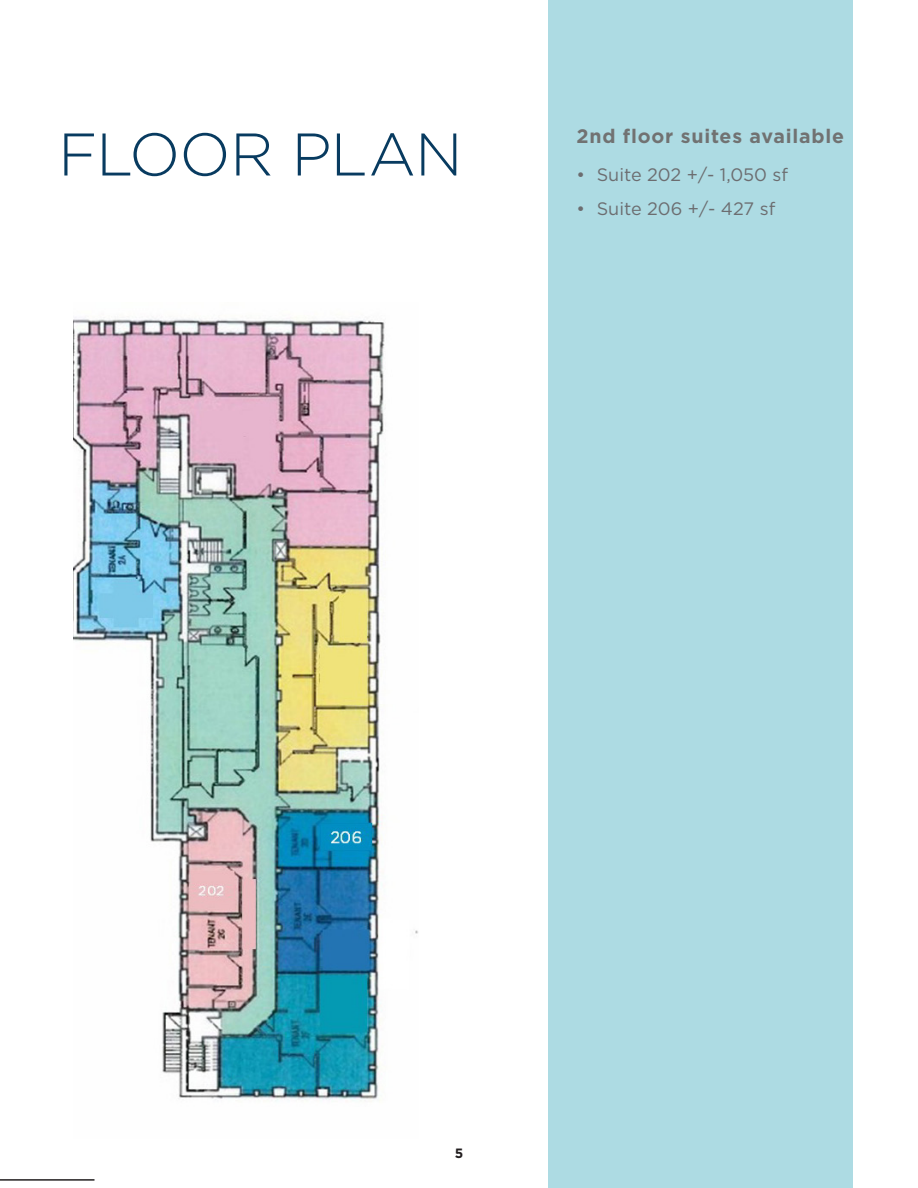
<style>
.page{position:relative;width:918px;height:1188px;background:#fff}
.page>*{position:absolute;margin:0;border:0;box-sizing:border-box;transform-origin:0 0}
.Page_Headline{font:300 60px "Gotham";letter-spacing:-.01em;color:#083b60}
.t1{font:700 19.5px "Gotham";letter-spacing:.04em;color:#717272}
.t2{font:18px "Gotham";color:#6c6d70}
.t3{font:700 13.5px "Gotham";color:#231f20}
</style>
<div class="page">
<hr style="left:0;top:1179px;width:94px;height:2px;background:#231f20">
<img style="left:73px;top:317px;width:345px;height:784px">
<div style="left:548px;top:0;width:305px;height:1188px;background:#addbe3"></div>
<p class="Page_Headline" style="left:58px;top:116px;width:406px">FLOOR PLAN</p>
<p class="t1" style="left:577px;top:123px;width:269px">2nd floor suites available</p>
<p class="t2" style="left:577px;top:163px;width:213px">• Suite 202 +/- 1,050 sf</p>
<p class="t2" style="left:577px;top:198px;width:200px">• Suite 206 +/- 427 sf</p>
<p class="t3" style="left:455px;top:1144px;width:10px">5</p>
</div>
